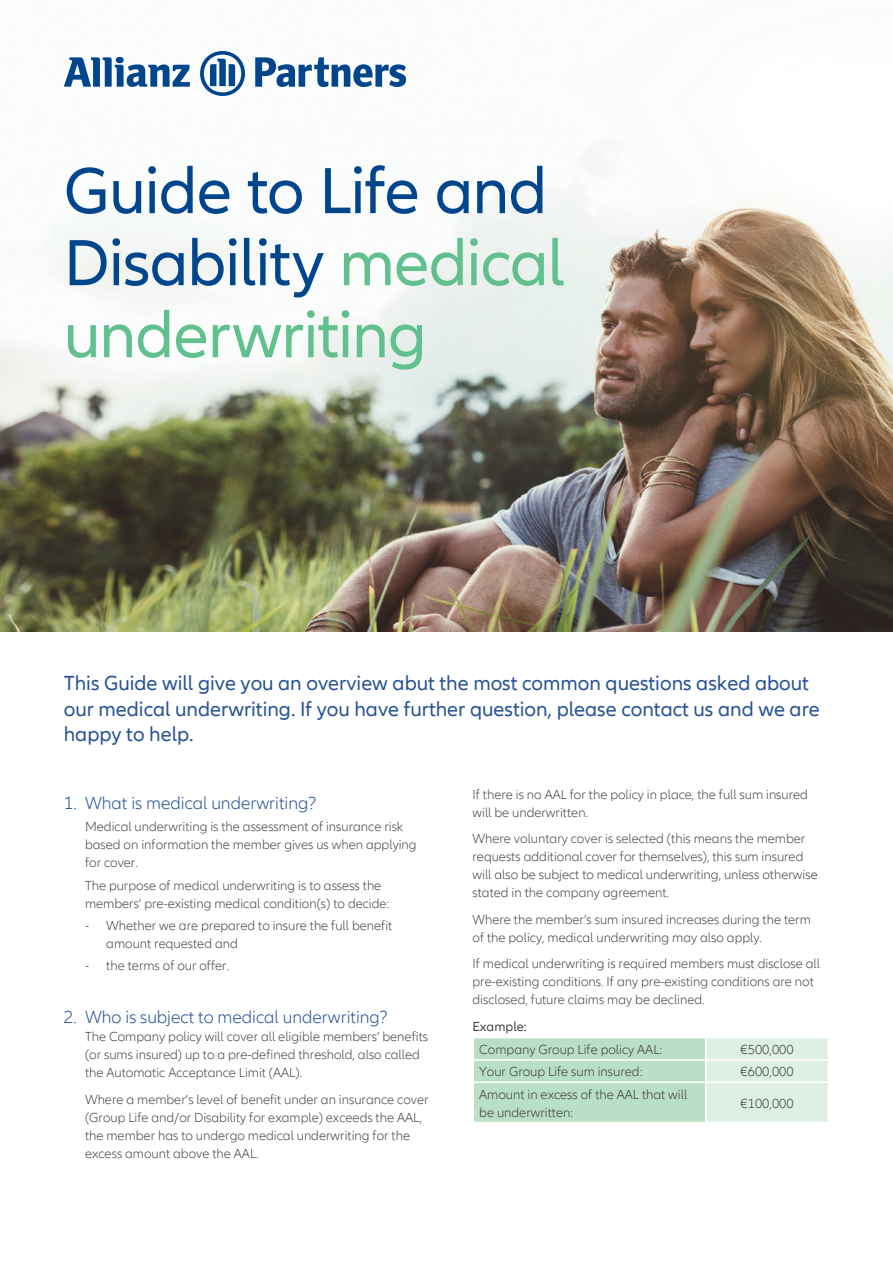
<style>
.page{position:relative;width:893px;height:1263px;background:#fff}
.page>*{position:absolute;margin:0;border:0;box-sizing:border-box;transform-origin:0 0}
.t1{font:67.5px/72px "Allianz Neo";letter-spacing:-.015em;color:#01468c}
.t2{font:21px/25.2px "Allianz Neo";color:#275395}
.t3{font:300 18px "Allianz Neo";color:#275395}
.t4{font:300 13.5px/18px "Allianz Neo";color:#454647}
.t5{font:300 13.5px/18px "Allianz Neo";color:#3e3e3f}
.t6{font:13.5px "Allianz Neo";color:#454647}
.s1{color:#61c08d}
</style>
<div class="page">
<img style="left:0;top:56px;width:893px;height:575px">
<svg style="left:64px;top:57px;width:126px;height:30px"></svg>
<svg style="left:200px;top:51px;width:45px;height:45px"></svg>
<svg style="left:255px;top:57px;width:151px;height:30px"></svg>
<svg style="left:473px;top:1038px;width:355px;height:84px;background:#c8e5d1"></svg>
<hr style="left:472px;top:1081px;width:234px;height:2px;background:#fff">
<hr style="left:472px;top:1083px;width:2px;height:39px;background:#fff">
<hr style="left:706px;top:1081px;width:123px;height:2px;background:#fff">
<hr style="left:705px;top:1083px;width:2px;height:39px;background:#fff">
<h1 class="t1" style="left:64px;top:156px;width:502px">Guide to Life and<br>Disability <span class="s1">medical underwriting</span></h1>
<h2 class="t2" style="left:64px;top:671px;width:758px">This Guide will give you an overview abut the most common questions asked about our medical underwriting. If you have further question, please contact us and we are happy to help.</h2>
<h3 class="t3" style="left:64px;top:793px;width:254px">1. What is medical underwriting?</h3>
<p class="t4" style="left:85px;top:818px;width:333px">Medical underwriting is the assessment of insurance risk based on information the member gives us when applying for cover.</p>
<p class="t4" style="left:85px;top:876px;width:306px">The purpose of medical underwriting is to assess the members’ pre-existing medical condition(s) to decide:</p>
<p class="t4" style="left:106px;top:917px;width:288px;text-indent:-21px">- Whether we are prepared to insure the full benefit amount requested and</p>
<p class="t4" style="left:85px;top:957px;width:146px">- the terms of our offer.</p>
<h3 class="t3" style="left:64px;top:1007px;width:326px">2. Who is subject to medical underwriting?</h3>
<p class="t4" style="left:85px;top:1028px;width:345px">The Company policy will cover all eligible members’ benefits (or sums insured) up to a pre-defined threshold, also called the Automatic Acceptance Limit (AAL).</p>
<p class="t4" style="left:85px;top:1090px;width:345px">Where a member’s level of benefit under an insurance cover (Group Life and/or Disability for example) exceeds the AAL, the member has to undergo medical underwriting for the excess amount above the AAL.</p>
<p class="t4" style="left:472px;top:786px;width:337px">If there is no AAL for the policy in place, the full sum insured will be underwritten.</p>
<p class="t4" style="left:472px;top:830px;width:347px">Where voluntary cover is selected (this means the member requests additional cover for themselves), this sum insured will also be subject to medical underwriting, unless otherwise stated in the company agreement.</p>
<p class="t4" style="left:472px;top:911px;width:340px">Where the member’s sum insured increases during the term of the policy, medical underwriting may also apply.</p>
<p class="t4" style="left:472px;top:955px;width:349px">If medical underwriting is required members must disclose all pre-existing conditions. If any pre-existing conditions are not disclosed, future claims may be declined.</p>
<p class="t6" style="left:472px;top:1018px;width:56px">Example:</p>
<p class="t5" style="left:479px;top:1041px;width:184px">Company Group Life policy AAL:</p>
<p class="t5" style="left:741px;top:1041px;width:55px">€500,000</p>
<p class="t5" style="left:479px;top:1063px;width:164px">Your Group Life sum insured:</p>
<p class="t5" style="left:741px;top:1063px;width:55px">€600,000</p>
<p class="t5" style="left:479px;top:1085px;width:210px">Amount in excess of the AAL that will be underwritten:</p>
<p class="t5" style="left:741px;top:1094px;width:55px">€100,000</p>
</div>
